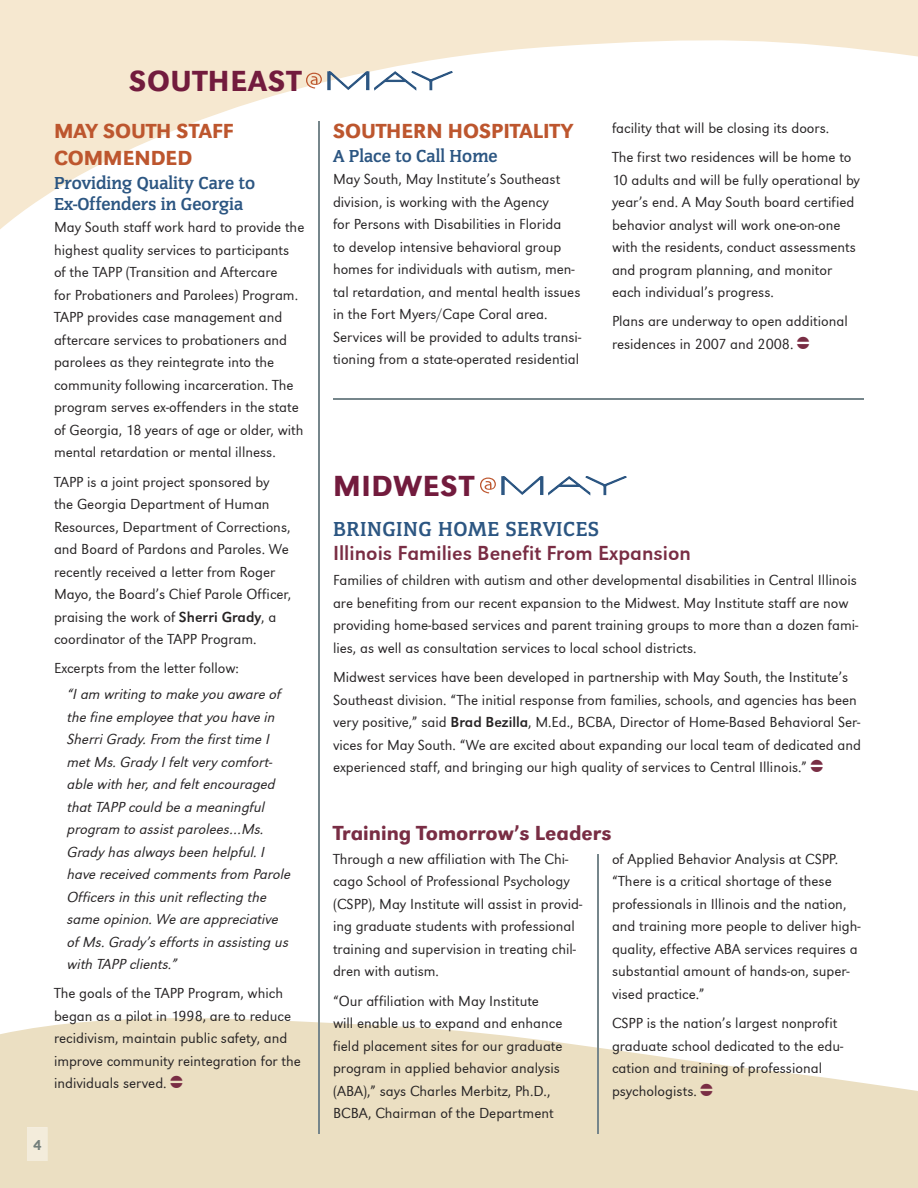
<style>
.page{position:relative;width:918px;height:1188px;background:#fff}
.page>*{position:absolute;margin:0;border:0;box-sizing:border-box;transform-origin:0 0}
.t1{font:500 30px "URW Grotesk T";letter-spacing:.025em;color:#721b3d}
.t2{font:500 21px/27px "URW Grotesk T";color:#bd562e}
.t3{font:21px "URW Grotesk T";color:#792d44}
.t4{font:500 21px "URW Grotesk T";color:#792d44}
.t5{font:700 21px "Congress T";letter-spacing:.025em;color:#2c5682}
.t6{font:700 18px/21px "Congress T";color:#2c5682}
.t7{font:15px/22.5px "URW Grotesk T Ligh";color:#272425}
.t8{font:15px/22.5px "URW Grotesk T Ligh Obli";color:#272425}
.t9{font:15px "Congress T Blac";color:#737f7b}
.s1{font-family:"URW Grotesk T"}
</style>
<div class="page">
<svg style="left:0;top:1018px;width:917px;height:170px;background:#ede3ca"></svg>
<svg style="left:27px;top:1127px;width:20px;height:34px"></svg>
<div style="left:33px;top:1140px;width:8px;height:10px;background:#f3ecdb"></div>
<svg style="left:917px;top:1091px;width:1px;height:97px"></svg>
<svg style="left:0;top:0;width:918px;height:230px"></svg>
<hr style="left:333px;top:398px;width:531px;height:2px;background:#76868b">
<hr style="left:319px;top:122px;width:1px;height:1012px;background:#76868b">
<hr style="left:598px;top:855px;width:1px;height:279px;background:#76868b">
<svg style="left:306px;top:71px;width:147px;height:20px"></svg>
<svg style="left:480px;top:476px;width:147px;height:20px"></svg>
<svg style="left:701px;top:1083px;width:12px;height:13px"></svg>
<svg style="left:171px;top:1076px;width:11px;height:12px"></svg>
<h1 class="t1" style="left:129px;top:63px;width:174px">SOUTHEAST</h1>
<h2 class="t2" style="left:54px;top:117px;width:181px">MAY SOUTH STAFF<br>COMMENDED</h2>
<p class="t6" style="left:54px;top:172px;width:203px">Providing Quality Care to<br>Ex-Offenders in Georgia</p>
<p class="t7" style="left:54px;top:216px;width:252px">May South staff work hard to provide the highest quality services to participants of the TAPP (Transition and Aftercare<br>for Probationers and Parolees) Program.<br>TAPP provides case management and aftercare services to probationers and parolees as they reintegrate into the community following incarceration. The program serves ex-offenders in the state of Georgia, 18 years of age or older, with mental retardation or mental illness.</p>
<p class="t7" style="left:54px;top:470px;width:239px">TAPP is a joint project sponsored by the Georgia Department of Human Resources, Department of Corrections, and Board of Pardons and Paroles. We recently received a letter from Roger Mayo, the Board’s Chief Parole Officer, praising the work of <span class="s1">Sherri Grady</span>, a coordinator of the TAPP Program.</p>
<p class="t7" style="left:54px;top:657px;width:186px">Excerpts from the letter follow:</p>
<p class="t8" style="left:68px;top:683px;width:225px">“I am writing to make you aware of the fine employee that you have in<br>Sherri Grady. From the first time I met Ms. Grady I felt very comfort&shy;able with her, and felt encouraged that TAPP could be a meaningful program to assist parolees…Ms.<br>Grady has always been helpful. I have received comments from Parole<br>Officers in this unit reflecting the same opinion. We are appreciative of Ms. Grady’s efforts in assisting us with TAPP clients.”</p>
<p class="t7" style="left:54px;top:982px;width:248px">The goals of the TAPP Program, which began as a pilot in 1998, are to reduce recidivism, maintain public safety, and improve community reintegration for the individuals served.</p>
<p class="t9" style="left:33px;top:1136px;width:10px">4</p>
<h2 class="t2" style="left:333px;top:117px;width:242px">SOUTHERN HOSPITALITY</h2>
<p class="t6" style="left:333px;top:145px;width:166px">A Place to Call Home</p>
<p class="t7" style="left:333px;top:168px;width:250px">May South, May Institute’s Southeast division, is working with the Agency<br>for Persons with Disabilities in Florida<br>to develop intensive behavioral group homes for individuals with autism, men&shy;tal retardation, and mental health issues in the Fort Myers/Cape Coral area.<br>Services will be provided to adults transi&shy;tioning from a state-operated residential</p>
<p class="t7" style="left:612px;top:113px;width:241px;line-height:29.2px">facility that will be closing its doors.<br>The first two residences will be home to</p>
<p class="t7" style="left:612px;top:168px;width:250px">10 adults and will be fully operational by year’s end. A May South board certified behavior analyst will work one-on-one with the residents, conduct assessments and program planning, and monitor each individual’s progress.</p>
<p class="t7" style="left:612px;top:310px;width:237px">Plans are underway to open additional residences in 2007 and 2008.</p>
<h1 class="t1" style="left:333px;top:468px;width:142px">MIDWEST</h1>
<h2 class="t5" style="left:333px;top:516px;width:267px">BRINGING HOME SERVICES</h2>
<h2 class="t3" style="left:333px;top:540px;width:360px">Illinois Families Benefit From Expansion</h2>
<p class="t7" style="left:333px;top:569px;width:527px">Families of children with autism and other developmental disabilities in Central Illinois are benefiting from our recent expansion to the Midwest. May Institute staff are now providing home-based services and parent training groups to more than a dozen fami&shy;lies, as well as consultation services to local school districts.</p>
<p class="t7" style="left:333px;top:666px;width:529px">Midwest services have been developed in partnership with May South, the Institute’s Southeast division. “The initial response from families, schools, and agencies has been very positive,” said <span class="s1">Brad Bezilla</span>, M.Ed., BCBA, Director of Home-Based Behavioral Ser&shy;vices for May South. “We are excited about expanding our local team of dedicated and experienced staff, and bringing our high quality of services to Central Illinois.”</p>
<h2 class="t4" style="left:333px;top:820px;width:280px">Training Tomorrow’s Leaders</h2>
<p class="t7" style="left:333px;top:848px;width:251px">Through a new affiliation with The Chi&shy;cago School of Professional Psychology (CSPP), May Institute will assist in provid&shy;ing graduate students with professional training and supervision in treating chil&shy;dren with autism.</p>
<p class="t7" style="left:333px;top:989px;width:231px">“Our affiliation with May Institute will enable us to expand and enhance field placement sites for our graduate program in applied behavior analysis (ABA),” says Charles Merbitz, Ph.D., BCBA, Chairman of the Department</p>
<p class="t7" style="left:612px;top:848px;width:250px">of Applied Behavior Analysis at CSPP. “There is a critical shortage of these professionals in Illinois and the nation, and training more people to deliver high&shy;quality, effective ABA services requires a substantial amount of hands-on, super&shy;vised practice.”</p>
<p class="t7" style="left:612px;top:1012px;width:233px">CSPP is the nation’s largest nonprofit graduate school dedicated to the edu&shy;cation and training of professional psychologists.</p>
</div>
